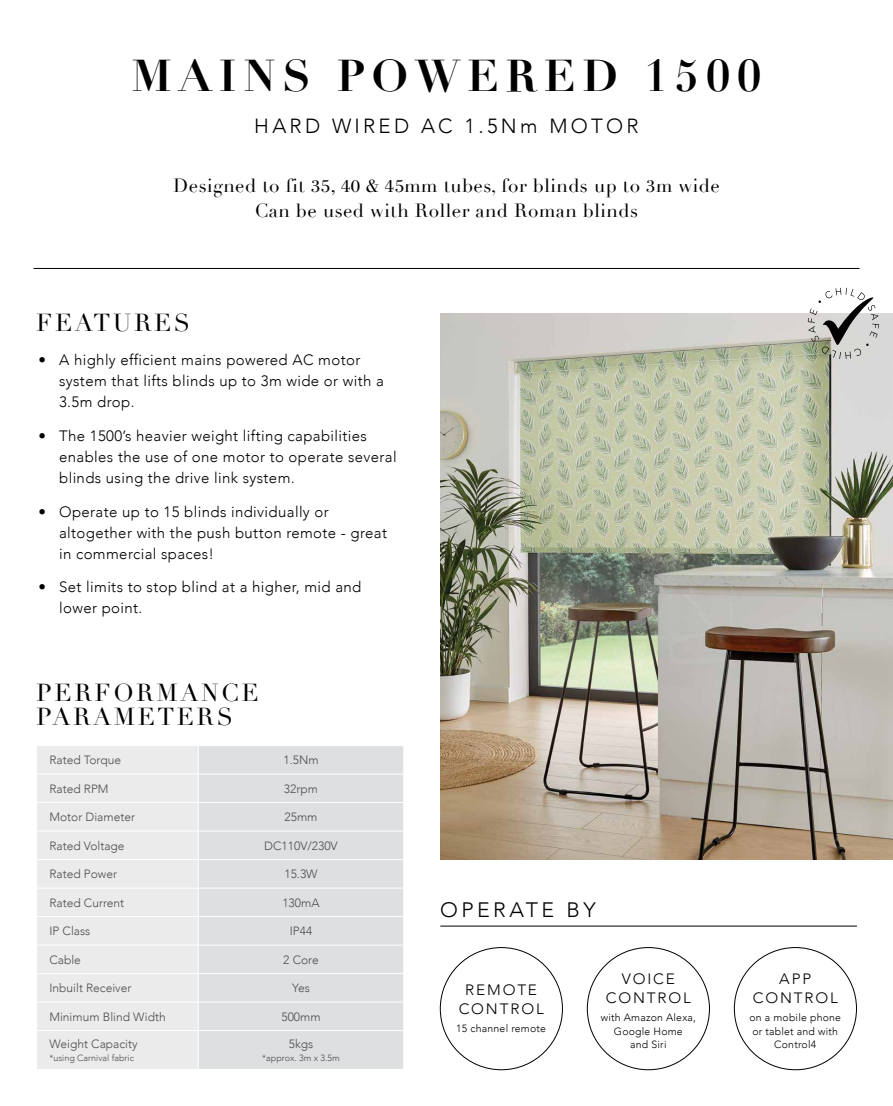
<style>
.page{position:relative;width:893px;height:1106px;background:#fff}
.page>*{position:absolute;margin:0;border:0;box-sizing:border-box;transform-origin:0 0}
.t1{font:700 43.5px "Didot";letter-spacing:.16em;color:#000}
.t2{font:24px/24px "Didot";letter-spacing:.1em;color:#000}
.t3{font:300 20.85px "Avenir";letter-spacing:.16em;color:#000}
.t4{font:300 20.4px "Avenir";letter-spacing:.16em;color:#000}
.t5{font:18.75px/24.8px "Didot";letter-spacing:.025em;color:#000;text-align:center}
.t6{font:300 15px/21px "Avenir";letter-spacing:.025em;color:#000}
.t7{font:300 15px/18.8px "Avenir";letter-spacing:.12em;color:#000;text-align:center}
.t8{font:300 12px "Avenir";color:#4d4d4f}
.t9{font:300 10.5px/13.5px "Avenir";letter-spacing:.02em;color:#000;text-align:center}
.t10{font:300 9px "Avenir";color:#4d4d4f}
.s1{font-family:"Bodoni BT"}
</style>
<div class="page">
<img style="left:440px;top:314px;width:453px;height:545px">
<div style="left:37px;top:746px;width:161px;height:323px;background:#ebebec"></div>
<div style="left:199px;top:746px;width:204px;height:323px;background:#dedfe0"></div>
<hr style="left:36px;top:773px;width:162px;height:1px;background:#fff">
<hr style="left:36px;top:802px;width:162px;height:1px;background:#fff">
<hr style="left:36px;top:830px;width:162px;height:1px;background:#fff">
<hr style="left:36px;top:859px;width:162px;height:1px;background:#fff">
<hr style="left:36px;top:887px;width:162px;height:1px;background:#fff">
<hr style="left:36px;top:916px;width:162px;height:1px;background:#fff">
<hr style="left:36px;top:944px;width:162px;height:1px;background:#fff">
<hr style="left:36px;top:973px;width:162px;height:1px;background:#fff">
<hr style="left:36px;top:1001px;width:162px;height:1px;background:#fff">
<hr style="left:36px;top:1030px;width:162px;height:1px;background:#fff">
<hr style="left:198px;top:773px;width:206px;height:1px;background:#fff">
<hr style="left:198px;top:802px;width:206px;height:1px;background:#fff">
<hr style="left:198px;top:830px;width:206px;height:1px;background:#fff">
<hr style="left:198px;top:859px;width:206px;height:1px;background:#fff">
<hr style="left:198px;top:887px;width:206px;height:1px;background:#fff">
<hr style="left:198px;top:916px;width:206px;height:1px;background:#fff">
<hr style="left:198px;top:944px;width:206px;height:1px;background:#fff">
<hr style="left:198px;top:973px;width:206px;height:1px;background:#fff">
<hr style="left:198px;top:1001px;width:206px;height:1px;background:#fff">
<hr style="left:198px;top:1030px;width:206px;height:1px;background:#fff">
<hr style="left:440px;top:925px;width:417px;height:1px;background:#000">
<hr style="left:33px;top:268px;width:826px;height:1px;background:#000">
<svg style="left:808px;top:288px;width:71px;height:71px"></svg>
<h1 class="t1" style="left:132px;top:48px;width:631px">MAINS POWERED 1500</h1>
<h3 class="t4" style="left:254px;top:114px;width:386px">HARD WIRED AC 1.5Nm MOTOR</h3>
<p class="t5" style="left:173px;top:174px;width:548px">Designed to fit <span class="s1">35, 40 &amp; 45</span>mm tubes, for blinds up to <span class="s1">3</span>m wide<br>Can be used with Roller and Roman blinds</p>
<h2 class="t2" style="left:36px;top:311px;width:156px">FEATURES</h2>
<p class="t6" style="left:59px;top:349px;width:326px;text-indent:-21px">• A highly efficient mains powered AC motor system that lifts blinds up to 3m wide or with a<br>3.5m drop.</p>
<p class="t6" style="left:59px;top:425px;width:339px;text-indent:-21px">• The 1500’s heavier weight lifting capabilities enables the use of one motor to operate several blinds using the drive link system.</p>
<p class="t6" style="left:59px;top:501px;width:329px;text-indent:-21px">• Operate up to 15 blinds individually or altogether with the push button remote - great in commercial spaces!</p>
<p class="t6" style="left:59px;top:577px;width:304px;text-indent:-21px">• Set limits to stop blind at a higher, mid and lower point.</p>
<h2 class="t2" style="left:36px;top:681px;width:224px">PERFORMANCE<br>PARAMETERS</h2>
<p class="t8" style="left:49px;top:753px;width:73px">Rated Torque</p>
<p class="t8" style="left:283px;top:753px;width:37px">1.5Nm</p>
<p class="t8" style="left:49px;top:781px;width:61px">Rated RPM</p>
<p class="t8" style="left:284px;top:781px;width:36px">32rpm</p>
<p class="t8" style="left:49px;top:810px;width:87px">Motor Diameter</p>
<p class="t8" style="left:285px;top:810px;width:34px">25mm</p>
<p class="t8" style="left:49px;top:838px;width:77px">Rated Voltage</p>
<p class="t8" style="left:264px;top:838px;width:75px">DC110V/230V</p>
<p class="t8" style="left:49px;top:866px;width:69px">Rated Power</p>
<p class="t8" style="left:284px;top:866px;width:35px">15.3W</p>
<p class="t8" style="left:49px;top:895px;width:76px">Rated Current</p>
<p class="t8" style="left:282px;top:895px;width:39px">130mA</p>
<p class="t8" style="left:49px;top:923px;width:42px">IP Class</p>
<p class="t8" style="left:290px;top:923px;width:24px">IP44</p>
<p class="t8" style="left:49px;top:952px;width:33px">Cable</p>
<p class="t8" style="left:283px;top:952px;width:37px">2 Core</p>
<p class="t8" style="left:49px;top:980px;width:84px">Inbuilt Receiver</p>
<p class="t8" style="left:292px;top:980px;width:19px">Yes</p>
<p class="t8" style="left:49px;top:1009px;width:118px">Minimum Blind Width</p>
<p class="t8" style="left:281px;top:1009px;width:41px">500mm</p>
<p class="t8" style="left:49px;top:1036px;width:90px">Weight Capacity</p>
<p class="t10" style="left:49px;top:1052px;width:86px">*using Carnival fabric</p>
<p class="t8" style="left:289px;top:1036px;width:26px">5kgs</p>
<p class="t10" style="left:262px;top:1052px;width:79px">*approx. 3m x 3.5m</p>
<h3 class="t3" style="left:440px;top:897px;width:157px">OPERATE BY</h3>
<p class="t7" style="left:459px;top:980px;width:87px">REMOTE<br>CONTROL</p>
<p class="t9" style="left:456px;top:1021px;width:91px">15 channel remote</p>
<p class="t7" style="left:606px;top:969px;width:87px">VOICE<br>CONTROL</p>
<p class="t7" style="left:753px;top:969px;width:87px">APP<br>CONTROL</p>
<p class="t9" style="left:601px;top:1011px;width:97px">with Amazon Alexa,<br>Google Home<br>and Siri</p>
<p class="t9" style="left:749px;top:1011px;width:93px">on a mobile phone or tablet and with<br>Control4</p>
</div>
